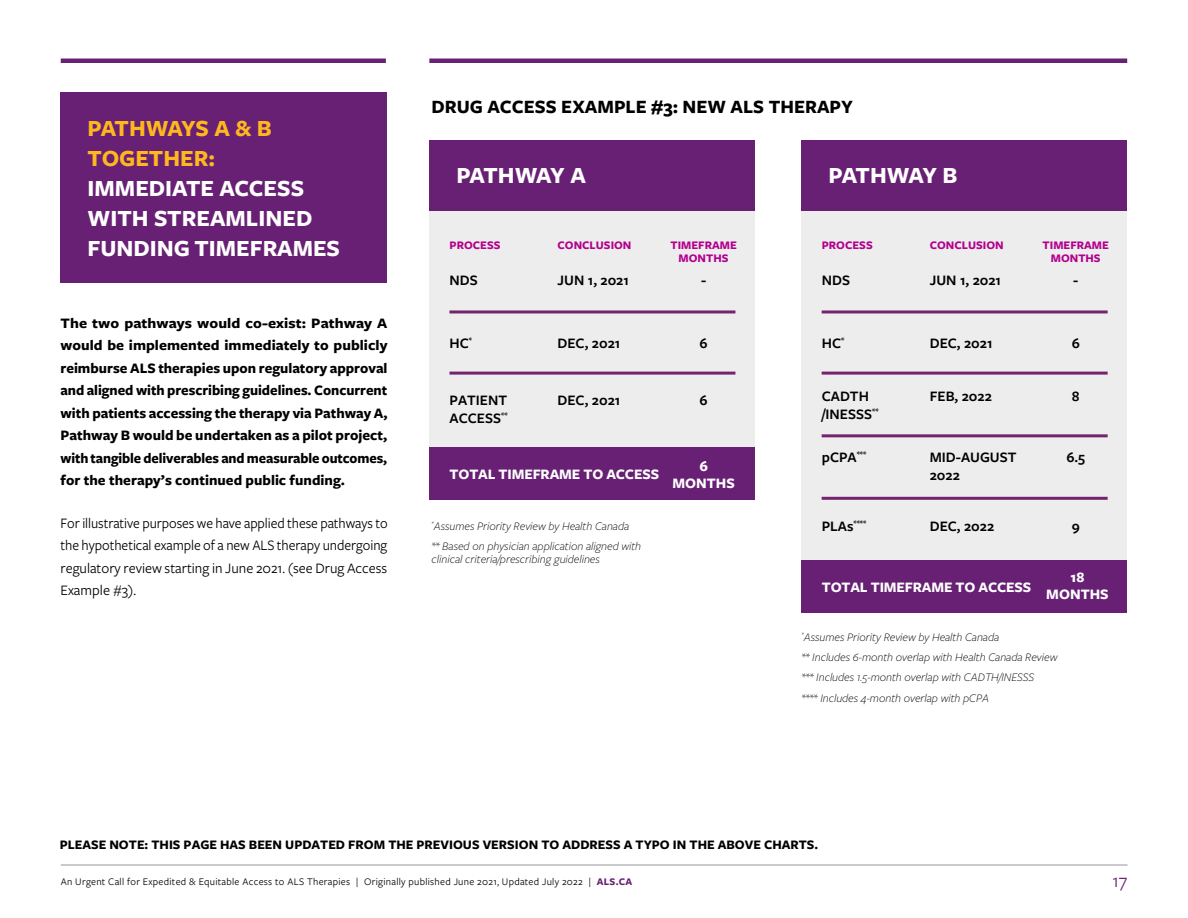
<style>
.page{position:relative;width:1188px;height:918px;background:#fff}
.page>*{position:absolute;margin:0;border:0;box-sizing:border-box;transform-origin:0 0}
.t1{font:700 24px/30px "Freight Sans Pro";color:#fff}
.t2{font:700 24px/30px "Freight Sans Pro";color:#ffb71e}
.t3{font:700 24px "Freight Sans Pro";letter-spacing:-.05em;color:#fff}
.t4{font:700 19.5px "Freight Sans Pro";color:#000}
.t5{font:19.5px "Freight Sans Pro";color:#682075}
.t6{font:700 15px/22.5px "Freight Sans Pro";color:#000;text-align:justify;scale:1.05 1}
.t7{font:15px/22.5px "Freight Sans Pro";color:#000;text-align:justify;scale:.95 1}
.t8{font:600 15px/18px "Freight Sans Pro";color:#000}
.t9{font:700 15px/16.5px "Freight Sans Pro";letter-spacing:-.01em;color:#fff;text-align:center}
.t10{font:700 13.5px "Freight Sans Pro";color:#000}
.t11{font:italic 300 12px/20.2px "Freight Sans Pro";color:#000}
.t12{font:700 12px "Freight Sans Pro";color:#b3008d}
.t13{font:10.5px "Freight Sans Pro";letter-spacing:.025em;color:#000}
.s1{font-weight:700;color:#682075}
</style>
<div class="page">
<hr style="left:61px;top:865px;width:1067px;height:1px;background:#939598">
<div style="left:61px;top:58px;width:325px;height:5px;background:#682075"></div>
<div style="left:429px;top:58px;width:698px;height:5px;background:#682075"></div>
<div style="left:429px;top:210px;width:326px;height:290px;background:#ededee"></div>
<div style="left:802px;top:210px;width:325px;height:403px;background:#ededee"></div>
<div style="left:429px;top:447px;width:326px;height:53px;background:#682075"></div>
<div style="left:802px;top:560px;width:325px;height:53px;background:#682075"></div>
<hr style="left:449px;top:310px;width:286px;height:3px;background:#74236d">
<hr style="left:822px;top:310px;width:286px;height:3px;background:#74236d">
<hr style="left:449px;top:372px;width:286px;height:3px;background:#74236d">
<hr style="left:822px;top:372px;width:286px;height:3px;background:#74236d">
<hr style="left:822px;top:434px;width:286px;height:3px;background:#74236d">
<hr style="left:822px;top:497px;width:286px;height:3px;background:#74236d">
<div style="left:429px;top:140px;width:326px;height:70px;background:#682075"></div>
<div style="left:802px;top:140px;width:325px;height:70px;background:#682075"></div>
<div style="left:60px;top:93px;width:327px;height:190px;background:#682075"></div>
<h1 class="t2" style="left:87px;top:112px;width:186px">PATHWAYS A &amp; B<br>TOGETHER:</h1>
<h1 class="t1" style="left:87px;top:172px;width:254px">IMMEDIATE ACCESS<br>WITH STREAMLINED<br>FUNDING TIMEFRAMES</h1>
<p class="t6" style="left:60px;top:311px;width:313px">The two pathways would co-exist: Pathway A would be implemented immediately to publicly reimburse ALS therapies upon regulatory approval and aligned with prescribing guidelines. Concurrent with patients accessing the therapy via Pathway A, Pathway B would be undertaken as a pilot project, with tangible deliverables and measurable outcomes, for the therapy’s continued public funding.</p>
<p class="t7" style="left:60px;top:511px;width:346px">For illustrative purposes we have applied these pathways to the hypothetical example of a new ALS therapy undergoing regulatory review starting in June 2021. (see Drug Access Example #3).</p>
<h2 class="t4" style="left:431px;top:93px;width:423px">DRUG ACCESS EXAMPLE #3: NEW ALS THERAPY</h2>
<h1 class="t3" style="left:456px;top:159px;width:131px">PATHWAY A</h1>
<h1 class="t3" style="left:829px;top:159px;width:130px">PATHWAY B</h1>
<p class="t12" style="left:450px;top:237px;width:52px">PROCESS</p>
<p class="t12" style="left:822px;top:237px;width:52px">PROCESS</p>
<p class="t12" style="left:558px;top:237px;width:75px">CONCLUSION</p>
<p class="t12" style="left:930px;top:237px;width:75px">CONCLUSION</p>
<p class="t12" style="left:670px;top:237px;width:68px">TIMEFRAME</p>
<p class="t12" style="left:1043px;top:237px;width:68px">TIMEFRAME</p>
<p class="t12" style="left:679px;top:250px;width:51px">MONTHS</p>
<p class="t12" style="left:1051px;top:250px;width:51px">MONTHS</p>
<p class="t8" style="left:450px;top:271px;width:30px">NDS</p>
<p class="t8" style="left:822px;top:271px;width:30px">NDS</p>
<p class="t8" style="left:558px;top:271px;width:73px">JUN 1, 2021</p>
<p class="t8" style="left:930px;top:271px;width:73px">JUN 1, 2021</p>
<p class="t8" style="left:701px;top:271px;width:7px">-</p>
<p class="t8" style="left:1073px;top:271px;width:7px">-</p>
<p class="t8" style="left:450px;top:333px;width:24px">HC<sup>*</sup></p>
<p class="t8" style="left:822px;top:333px;width:24px">HC<sup>*</sup></p>
<p class="t8" style="left:700px;top:333px;width:10px">6</p>
<p class="t8" style="left:1072px;top:333px;width:10px">6</p>
<p class="t8" style="left:558px;top:333px;width:64px">DEC, 2021</p>
<p class="t8" style="left:930px;top:333px;width:64px">DEC, 2021</p>
<p class="t8" style="left:450px;top:391px;width:60px">PATIENT<br>ACCESS<sup>**</sup></p>
<p class="t8" style="left:822px;top:386px;width:58px">CADTH /INESSS<sup>**</sup></p>
<p class="t8" style="left:822px;top:448px;width:46px">pCPA<sup>***</sup></p>
<p class="t8" style="left:700px;top:391px;width:10px">6</p>
<p class="t8" style="left:1072px;top:386px;width:9px">8</p>
<p class="t8" style="left:558px;top:391px;width:64px">DEC, 2021</p>
<p class="t8" style="left:930px;top:386px;width:64px">FEB, 2022</p>
<p class="t8" style="left:1066px;top:448px;width:20px">6.5</p>
<p class="t8" style="left:930px;top:448px;width:88px">MID-AUGUST<br>2022</p>
<p class="t9" style="left:672px;top:458px;width:64px">6<br>MONTHS</p>
<p class="t9" style="left:450px;top:465px;width:211px">TOTAL TIMEFRAME TO ACCESS</p>
<p class="t11" style="left:432px;top:515px;width:211px"><sup>*</sup>Assumes Priority Review by Health Canada<br>** Based on physician application aligned with</p>
<p class="t11" style="left:432px;top:549px;width:170px">clinical criteria/prescribing guidelines</p>
<p class="t8" style="left:822px;top:516px;width:46px">PLAs<sup>****</sup></p>
<p class="t8" style="left:930px;top:516px;width:66px">DEC, 2022</p>
<p class="t9" style="left:822px;top:578px;width:211px">TOTAL TIMEFRAME TO ACCESS</p>
<p class="t8" style="left:1072px;top:516px;width:10px">9</p>
<p class="t9" style="left:1046px;top:569px;width:64px">18<br>MONTHS</p>
<p class="t11" style="left:802px;top:626px;width:257px"><sup>*</sup>Assumes Priority Review by Health Canada<br>** Includes 6-month overlap with Health Canada Review *** Includes 1.5-month overlap with CADTH/INESSS<br>**** Includes 4-month overlap with pCPA</p>
<p class="t10" style="left:60px;top:835px;width:760px">PLEASE NOTE: THIS PAGE HAS BEEN UPDATED FROM THE PREVIOUS VERSION TO ADDRESS A TYPO IN THE ABOVE CHARTS.</p>
<p class="t13" style="left:61px;top:875px;width:573px">An Urgent Call for Expedited &amp; Equitable Access to ALS Therapies | Originally published June 2021, Updated July 2022 | <span class="s1">ALS.CA</span></p>
<h2 class="t5" style="left:1113px;top:868px;width:16px">17</h2>
</div>
